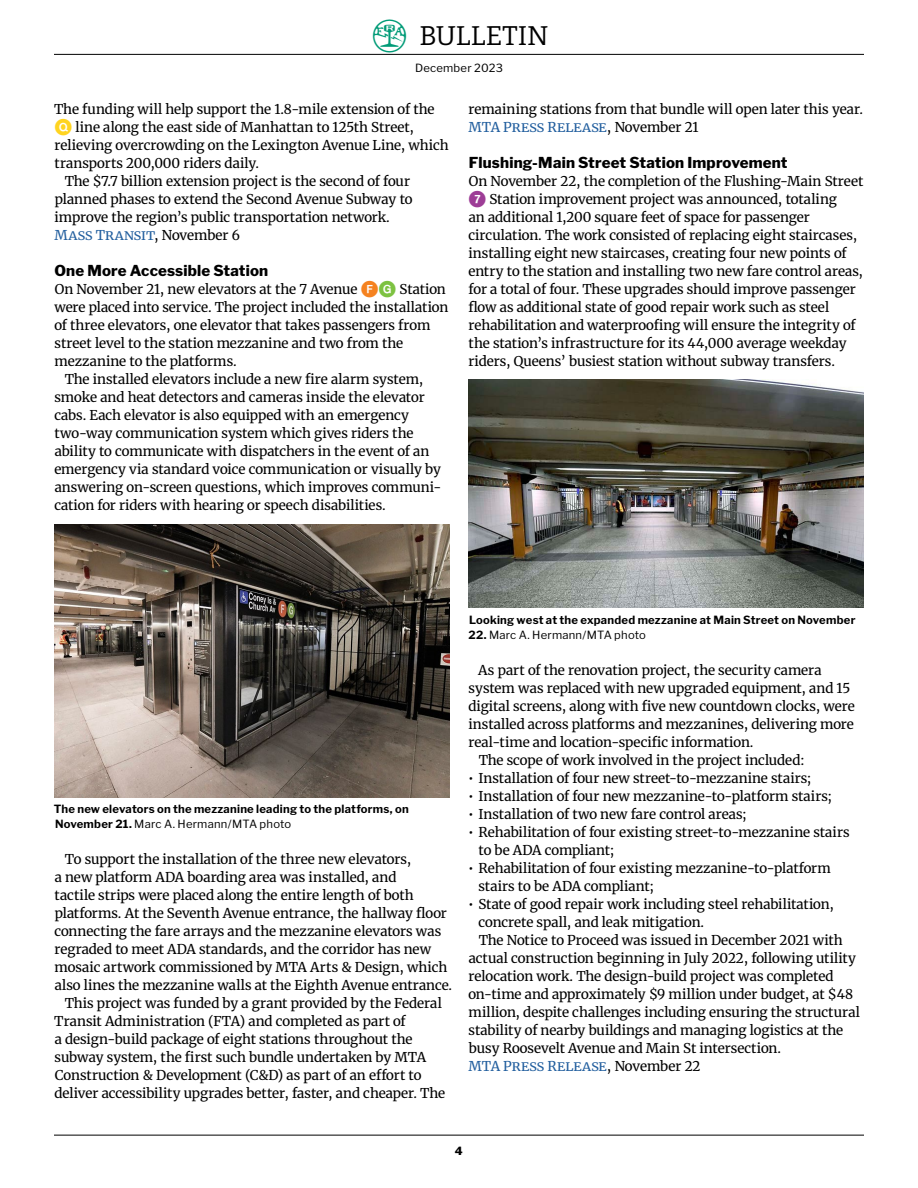
<style>
.page{position:relative;width:918px;height:1188px;background:#fff}
.page>*{position:absolute;margin:0;border:0;box-sizing:border-box;transform-origin:0 0}
.t1{font:27px "Bitter";color:#000}
.t2{font:800 15px "Libre Franklin";letter-spacing:.01em;color:#000}
.t3{font:13.5px/18px "Merriweather";letter-spacing:-.005em;color:#000}
.t4{font:13.5px "Merriweather";letter-spacing:-.005em;color:#215e9e}
.t5{font:700 11.25px/15px "Libre Franklin";letter-spacing:.02em;color:#000}
.t6{font:11.25px "Libre Franklin";letter-spacing:.02em;color:#000}
.t7{font:800 11.25px "Libre Franklin";color:#000}
.s1{font-family:"Just Headlights";font-size:33px;color:#009b77}
.s2{color:#000}
.s3{color:#215e9e}
.s4{font-weight:400}
.s5{font-weight:700}
</style>
<div class="page">
<hr style="left:54px;top:1135px;width:810px;height:1px;background:#000">
<hr style="left:54px;top:54px;width:810px;height:1px;background:#000">
<img style="left:54px;top:524px;width:396px;height:273px">
<img style="left:468px;top:379px;width:396px;height:228px">
<h1 class="t1" style="left:373px;top:18px;width:177px"><span class="s1">E</span> BULLETIN</h1>
<p class="t6" style="left:415px;top:59px;width:90px">December 2023</p>
<p class="t3" style="left:54px;top:99px;width:382px">The funding will help support the 1.8-mile extension of the</p>
<p class="t3" style="left:76px;top:117px;width:340px">line along the east side of Manhattan to 125th Street,</p>
<p class="t3" style="left:54px;top:135px;width:396px">relieving overcrowding on the Lexington Avenue Line, which</p>
<p class="t3" style="left:55px;top:153px;width:206px">transports 200,000 riders daily.</p>
<p class="t3" style="left:65px;top:171px;width:347px">The $7.7 billion extension project is the second of four</p>
<p class="t3" style="left:55px;top:189px;width:359px">planned phases to extend the Second Avenue Subway to</p>
<p class="t3" style="left:55px;top:207px;width:337px">improve the region’s public transportation network.</p>
<p class="t4" style="left:54px;top:224px;width:187px">Mass Transit<span class="s2">, November 6</span></p>
<p class="t2" style="left:54px;top:259px;width:215px">One More Accessible Station</p>
<p class="t3" style="left:55px;top:279px;width:304px">On November 21, new elevators at the 7 Avenue</p>
<p class="t3" style="left:400px;top:279px;width:48px">Station</p>
<p class="t3" style="left:54px;top:297px;width:395px">were placed into service. The project included the installation</p>
<p class="t3" style="left:54px;top:315px;width:377px">of three elevators, one elevator that takes passengers from</p>
<p class="t3" style="left:55px;top:333px;width:350px">street level to the station mezzanine and two from the</p>
<p class="t3" style="left:55px;top:351px;width:184px">mezzanine to the platforms.</p>
<p class="t3" style="left:65px;top:369px;width:360px">The installed elevators include a new fire alarm system,</p>
<p class="t3" style="left:55px;top:387px;width:372px">smoke and heat detectors and cameras inside the elevator</p>
<p class="t3" style="left:54px;top:405px;width:356px">cabs. Each elevator is also equipped with an emergency</p>
<p class="t3" style="left:55px;top:423px;width:360px">two-way communication system which gives riders the</p>
<p class="t3" style="left:55px;top:441px;width:376px">ability to communicate with dispatchers in the event of an</p>
<p class="t3" style="left:54px;top:459px;width:388px">emergency via standard voice communication or visually by</p>
<p class="t3" style="left:55px;top:477px;width:388px">answering on-screen questions, which improves communi-</p>
<p class="t3" style="left:54px;top:495px;width:333px">cation for riders with hearing or speech disabilities.</p>
<p class="t3" style="left:468px;top:99px;width:396px">remaining stations from that bundle will open later this year.<br><span class="s3">MTA Press Release</span>, November 21</p>
<p class="t2" style="left:469px;top:151px;width:320px">Flushing-Main Street Station Improvement</p>
<p class="t3" style="left:469px;top:171px;width:396px">On November 22, the completion of the Flushing-Main Street</p>
<p class="t3" style="left:490px;top:189px;width:349px">Station improvement project was announced, totaling</p>
<p class="t3" style="left:469px;top:207px;width:343px">an additional 1,200 square feet of space for passenger</p>
<p class="t3" style="left:468px;top:225px;width:390px">circulation. The work consisted of replacing eight staircases,</p>
<p class="t3" style="left:469px;top:243px;width:380px">installing eight new staircases, creating four new points of</p>
<p class="t3" style="left:468px;top:261px;width:396px">entry to the station and installing two new fare control areas,</p>
<p class="t3" style="left:469px;top:279px;width:389px">for a total of four. These upgrades should improve passenger</p>
<p class="t3" style="left:468px;top:297px;width:362px">flow as additional state of good repair work such as steel</p>
<p class="t3" style="left:468px;top:315px;width:389px">rehabilitation and waterproofing will ensure the integrity of</p>
<p class="t3" style="left:469px;top:333px;width:379px">the station’s infrastructure for its 44,000 average weekday</p>
<p class="t3" style="left:468px;top:351px;width:368px">riders, Queens’ busiest station without subway transfers.</p>
<p class="t5" style="left:54px;top:800px;width:357px">The new elevators on the mezzanine leading to the platforms, on<br>November 21. <span class="s4">Marc A. Hermann/MTA photo</span></p>
<p class="t3" style="left:65px;top:849px;width:348px">To support the installation of the three new elevators,</p>
<p class="t3" style="left:55px;top:867px;width:343px">a new platform ADA boarding area was installed, and</p>
<p class="t3" style="left:55px;top:885px;width:361px">tactile strips were placed along the entire length of both</p>
<p class="t3" style="left:55px;top:903px;width:394px">platforms. At the Seventh Avenue entrance, the hallway floor</p>
<p class="t3" style="left:54px;top:921px;width:388px">connecting the fare arrays and the mezzanine elevators was</p>
<p class="t3" style="left:54px;top:939px;width:378px">regraded to meet ADA standards, and the corridor has new</p>
<p class="t3" style="left:55px;top:957px;width:394px">mosaic artwork commissioned by MTA Arts &amp; Design, which</p>
<p class="t3" style="left:55px;top:975px;width:399px">also lines the mezzanine walls at the Eighth Avenue entrance.</p>
<p class="t3" style="left:65px;top:993px;width:379px">This project was funded by a grant provided by the Federal</p>
<p class="t3" style="left:54px;top:1011px;width:353px">Transit Administration (FTA) and completed as part of</p>
<p class="t3" style="left:55px;top:1029px;width:359px">a design-build package of eight stations throughout the</p>
<p class="t3" style="left:55px;top:1047px;width:373px">subway system, the first such bundle undertaken by MTA</p>
<p class="t3" style="left:55px;top:1065px;width:368px">Construction &amp; Development (C&amp;D) as part of an effort to</p>
<p class="t3" style="left:54px;top:1083px;width:392px">deliver accessibility upgrades better, faster, and cheaper. The</p>
<p class="t5" style="left:469px;top:611px;width:388px">Looking west at the expanded mezzanine at Main Street on November</p>
<p class="t6" style="left:469px;top:626px;width:179px"><span class="s5">22.</span> Marc A. Hermann/MTA photo</p>
<p class="t3" style="left:478px;top:660px;width:345px">As part of the renovation project, the security camera</p>
<p class="t3" style="left:469px;top:678px;width:383px">system was replaced with new upgraded equipment, and 15</p>
<p class="t3" style="left:468px;top:696px;width:388px">digital screens, along with five new countdown clocks, were</p>
<p class="t3" style="left:469px;top:714px;width:387px">installed across platforms and mezzanines, delivering more</p>
<p class="t3" style="left:468px;top:732px;width:287px">real-time and location-specific information.</p>
<p class="t3" style="left:479px;top:750px;width:328px">The scope of work involved in the project included:</p>
<p class="t3" style="left:468px;top:768px;width:344px">• Installation of four new street-to-mezzanine stairs;</p>
<p class="t3" style="left:468px;top:786px;width:365px">• Installation of four new mezzanine-to-platform stairs;</p>
<p class="t3" style="left:468px;top:804px;width:279px">• Installation of two new fare control areas;</p>
<p class="t3" style="left:478px;top:822px;width:373px;text-indent:-10px">• Rehabilitation of four existing street-to-mezzanine stairs to be ADA compliant;</p>
<p class="t3" style="left:478px;top:858px;width:354px;text-indent:-10px">• Rehabilitation of four existing mezzanine-to-platform stairs to be ADA compliant;</p>
<p class="t3" style="left:468px;top:894px;width:367px">• State of good repair work including steel rehabilitation,</p>
<p class="t3" style="left:478px;top:912px;width:227px">concrete spall, and leak mitigation.</p>
<p class="t3" style="left:479px;top:930px;width:366px">The Notice to Proceed was issued in December 2021 with</p>
<p class="t3" style="left:469px;top:948px;width:389px">actual construction beginning in July 2022, following utility</p>
<p class="t3" style="left:468px;top:966px;width:367px">relocation work. The design-build project was completed</p>
<p class="t3" style="left:468px;top:984px;width:386px">on-time and approximately $9 million under budget, at $48</p>
<p class="t3" style="left:469px;top:1002px;width:393px">million, despite challenges including ensuring the structural</p>
<p class="t3" style="left:469px;top:1020px;width:376px">stability of nearby buildings and managing logistics at the</p>
<p class="t3" style="left:469px;top:1038px;width:314px">busy Roosevelt Avenue and Main St intersection.</p>
<p class="t4" style="left:468px;top:1055px;width:234px">MTA Press Release<span class="s2">, November 22</span></p>
<p class="t7" style="left:455px;top:1142px;width:9px">4</p>
</div>
